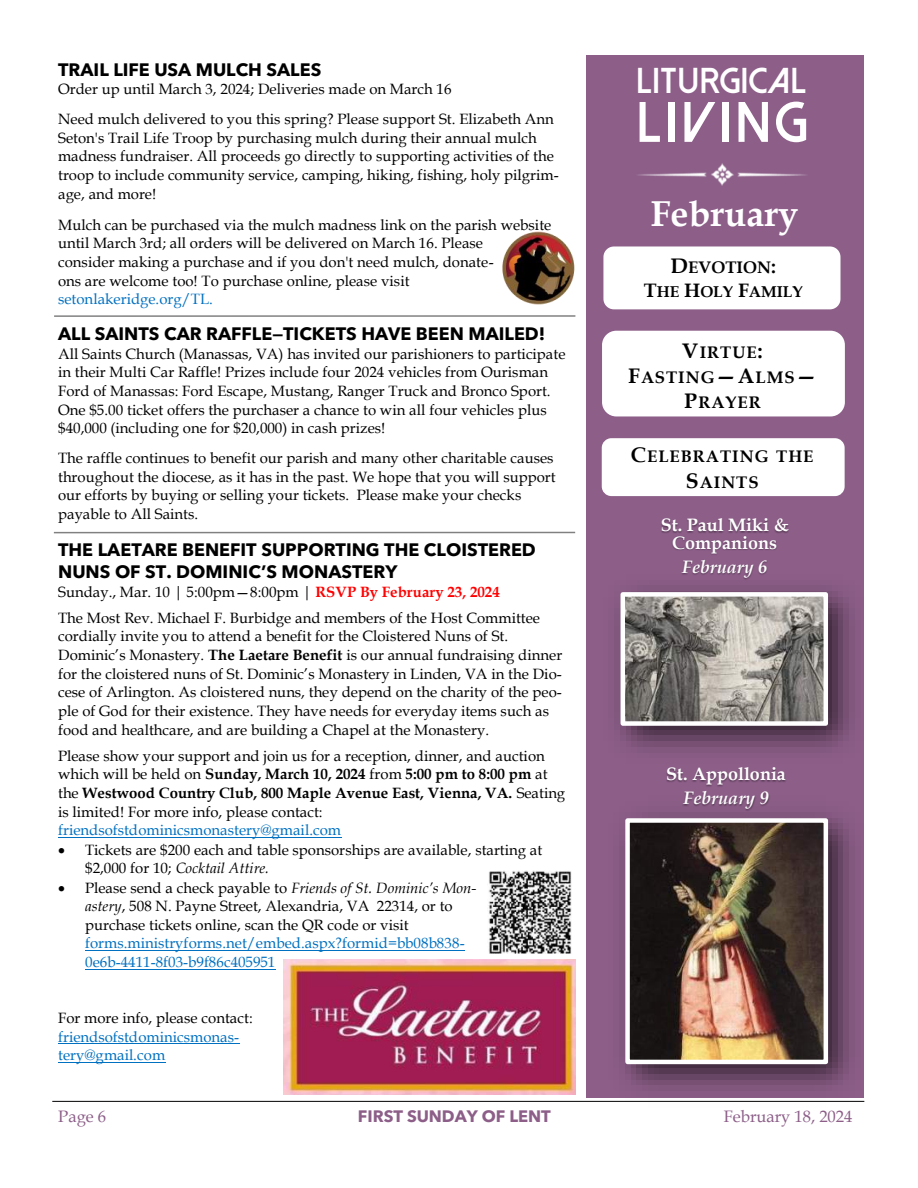
<style>
.page{position:relative;width:918px;height:1188px;background:#fff}
.page>*{position:absolute;margin:0;border:0;box-sizing:border-box;transform-origin:0 0}
.t1{font:800 57px "Dolce Vita";letter-spacing:.065em;color:#fff}
.t2{font:800 36px "Dolce Vita";color:#fff}
.t3{font:700 36px "Book Antiqua";color:#fff}
.t4{font:700 18px/21.6px "Avenir Next LT Pro";color:#000}
.t5{font:700 18px/17.2px "Book Antiqua";color:#fff;text-align:center}
.t6{font:italic 700 18px "Book Antiqua";color:#fff}
.t7{font:700 16.8px/25.3px "Book Antiqua";letter-spacing:.06em;color:#000;text-align:center}
.t8{font:700 16.8px "Book Antiqua";color:#000}
.t9{font:16.5px "Book Antiqua";color:#8c5e88}
.t10{font:700 16.5px "Avenir Next LT Pro";letter-spacing:-.005em;color:#8c5e88}
.t11{font:700 15.6px "Book Antiqua";color:#000}
.t12{font:15px/18.6px "Book Antiqua";color:#000}
.t13{font:15px/18.8px "Book Antiqua";color:#0070c0}
.s1{color:#0070c0}
.s2{font-weight:700;color:#f00}
.s3{font-weight:700}
.s4{font-style:italic}
.s5{font-size:21px}
.s6{font-size:19.5px}
</style>
<div class="page">
<hr style="left:52px;top:1101px;width:812px;height:1px;background:#000">
<div style="left:586px;top:56px;width:277px;height:1042px;background:#8c5e88"></div>
<img style="left:638px;top:163px;width:168px;height:23px">
<div style="left:602px;top:331px;width:243px;height:85px;background:#fff;border-radius:14px"></div>
<div style="left:603px;top:246px;width:238px;height:63px;background:#fff;border-radius:10px"></div>
<div style="left:602px;top:438px;width:243px;height:58px;background:#fff;border-radius:10px"></div>
<img style="left:661px;top:519px;width:127px;height:7px">
<img style="left:661px;top:526px;width:103px;height:24px">
<img style="left:764px;top:526px;width:24px;height:24px">
<img style="left:719px;top:548px;width:16px;height:2px">
<img style="left:683px;top:550px;width:71px;height:19px">
<img style="left:758px;top:561px;width:9px;height:8px">
<img style="left:620px;top:569px;width:244px;height:200px">
<img style="left:626px;top:597px;width:197px;height:124px">
<div style="left:621px;top:592px;width:207px;height:134px;border:4px solid #fff"></div>
<img style="left:502px;top:231px;width:73px;height:74px">
<hr style="left:54px;top:315px;width:521px;height:2px;background:#000;opacity:.5">
<img style="left:653px;top:757px;width:120px;height:25px">
<img style="left:773px;top:757px;width:37px;height:24px">
<img style="left:720px;top:779px;width:17px;height:2px">
<img style="left:671px;top:781px;width:85px;height:14px">
<img style="left:756px;top:781px;width:30px;height:14px">
<img style="left:602px;top:795px;width:263px;height:307px">
<img style="left:630px;top:823px;width:193px;height:236px">
<div style="left:625px;top:818px;width:203px;height:246px;border:4px solid #fff"></div>
<hr style="left:58px;top:837px;width:283px;height:1px;background:#0070c0">
<hr style="left:85px;top:950px;width:380px;height:1px;background:#0070c0">
<hr style="left:85px;top:969px;width:191px;height:1px;background:#0070c0">
<hr style="left:58px;top:1043px;width:181px;height:1px;background:#0070c0">
<hr style="left:58px;top:1062px;width:107px;height:1px;background:#0070c0">
<img style="left:284px;top:960px;width:291px;height:134px">
<hr style="left:54px;top:532px;width:521px;height:1px;background:#808080">
<img style="left:488px;top:871px;width:83px;height:83px">
<p class="t4" style="left:58px;top:58px;width:265px">TRAIL LIFE USA MULCH SALES</p>
<p class="t12" style="left:58px;top:80px;width:395px">Order up until March 3, 2024; Deliveries made on March 16</p>
<p class="t12" style="left:58px;top:110px;width:502px">Need mulch delivered to you this spring? Please support St. Elizabeth Ann Seton's Trail Life Troop by purchasing mulch during their annual mulch madness fundraiser. All proceeds go directly to supporting activities of the troop to include community service, camping, hiking, fishing, holy pilgrim&shy;age, and more!</p>
<p class="t12" style="left:58px;top:216px;width:495px">Mulch can be purchased via the mulch madness link on the parish website until March 3rd; all orders will be delivered on March 16. Please<br>consider making a purchase and if you don't need mulch, donate-<br>ons are welcome too! To purchase online, please visit <span class="s1">setonlakeridge.org/TL.</span></p>
<p class="t4" style="left:58px;top:323px;width:489px">ALL SAINTS CAR RAFFLE—TICKETS HAVE BEEN MAILED!</p>
<p class="t12" style="left:58px;top:344px;width:509px">All Saints Church (Manassas, VA) has invited our parishioners to participate in their Multi Car Raffle! Prizes include four 2024 vehicles from Ourisman Ford of Manassas: Ford Escape, Mustang, Ranger Truck and Bronco Sport.<br>One $5.00 ticket offers the purchaser a chance to win all four vehicles plus $40,000 (including one for $20,000) in cash prizes!</p>
<p class="t12" style="left:58px;top:449px;width:499px">The raffle continues to benefit our parish and many other charitable causes throughout the diocese, as it has in the past. We hope that you will support our efforts by buying or selling your tickets. Please make your checks</p>
<p class="t12" style="left:58px;top:505px;width:142px">payable to All Saints.</p>
<p class="t4" style="left:58px;top:539px;width:479px">THE LAETARE BENEFIT SUPPORTING THE CLOISTERED<br>NUNS OF ST. DOMINIC’S MONASTERY</p>
<p class="t12" style="left:58px;top:582px;width:443px">Sunday., Mar. 10 | 5:00pm—8:00pm | <span class="s2">RSVP By February 23, 2024</span></p>
<p class="t12" style="left:58px;top:609px;width:506px">The Most Rev. Michael F. Burbidge and members of the Host Committee cordially invite you to attend a benefit for the Cloistered Nuns of St.<br>Dominic’s Monastery. <span class="s3">The Laetare Benefit</span> is our annual fundraising dinner for the cloistered nuns of St. Dominic’s Monastery in Linden, VA in the Dio&shy;cese of Arlington. As cloistered nuns, they depend on the charity of the peo&shy;ple of God for their existence. They have needs for everyday items such as food and healthcare, and are building a Chapel at the Monastery.</p>
<p class="t12" style="left:58px;top:746px;width:509px">Please show your support and join us for a reception, dinner, and auction which will be held on <span class="s3">Sunday, March 10, 2024</span> from <span class="s3">5:00 pm to 8:00 pm</span> at the <span class="s3">Westwood Country Club, 800 Maple Avenue East, Vienna, VA.</span> Seating is limited! For more info, please contact: <span class="s1">friendsofstdominicsmonastery@gmail.com</span></p>
<p class="t12" style="left:85px;top:840px;width:459px;text-indent:-27px">• Tickets are $200 each and table sponsorships are available, starting at $2,000 for 10; <span class="s4">Cocktail Attire.</span></p>
<p class="t12" style="left:85px;top:878px;width:393px;text-indent:-27px">• Please send a check payable to <span class="s4">Friends of St. Dominic’s Mon&shy;astery</span>, 508 N. Payne Street, Alexandria, VA 22314, or to purchase tickets online, scan the QR code or visit</p>
<p class="t13" style="left:85px;top:934px;width:381px">forms.ministryforms.net/embed.aspx?formid=bb08b838-<br>0e6b-4411-8f03-b9f86c405951</p>
<p class="t12" style="left:58px;top:1009px;width:196px">For more info, please contact:</p>
<p class="t13" style="left:58px;top:1027px;width:182px">friendsofstdominicsmonas&shy;tery@gmail.com</p>
<p class="t2" style="left:636px;top:63px;width:172px">LITURGICAL</p>
<p class="t1" style="left:636px;top:94px;width:173px">LIVING</p>
<p class="t3" style="left:651px;top:193px;width:150px">February</p>
<p class="t8" style="left:671px;top:257px;width:107px"><span class="s5">D</span>EVOTION<span class="s6">:</span></p>
<p class="t11" style="left:644px;top:282px;width:161px"><span class="s6">T</span>HE <span class="s6">H</span>OLY <span class="s6">F</span>AMILY</p>
<p class="t7" style="left:628px;top:339px;width:190px"><span class="s5">V</span>IRTUE<span class="s5">:<br>F</span>ASTING<span class="s5">—A</span>LMS<span class="s5">—<br>P</span>RAYER</p>
<p class="t7" style="left:631px;top:444px;width:184px"><span class="s5">C</span>ELEBRATING THE<br><span class="s5">S</span>AINTS</p>
<p class="t5" style="left:661px;top:517px;width:129px">St. Paul Miki &amp;<br>Companions</p>
<p class="t6" style="left:682px;top:556px;width:87px">February 6</p>
<p class="t5" style="left:666px;top:765px;width:121px">St. Appollonia</p>
<p class="t6" style="left:684px;top:788px;width:87px">February 9</p>
<p class="t9" style="left:58px;top:1107px;width:49px">Page 6</p>
<p class="t10" style="left:358px;top:1106px;width:194px">FIRST SUNDAY OF LENT</p>
<p class="t9" style="left:724px;top:1107px;width:130px">February 18, 2024</p>
</div>
